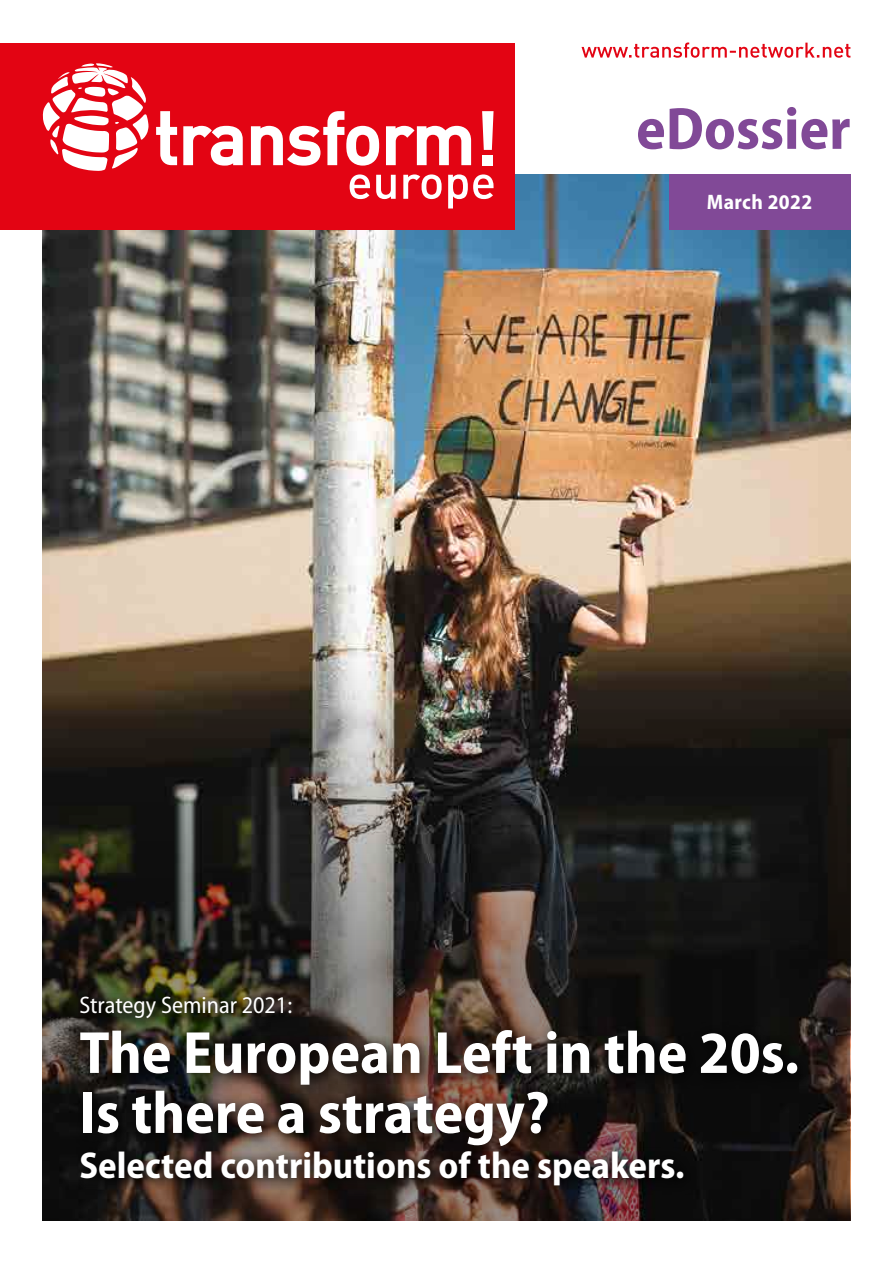
<style>
.page{position:relative;width:893px;height:1263px;background:#fff}
.page>*{position:absolute;margin:0;border:0;box-sizing:border-box;transform-origin:0 0}
.C_Heading{font:700 semi-condensed 60px/60px "Myriad Pro";color:#fff}
.t1{font:700 semi-condensed 60px "Myriad Pro";color:#814997}
.C_Subtitle{font:700 semi-condensed 37.5px "Myriad Pro";color:#fff}
.C_Name{font:semi-condensed 24px "Myriad Pro";color:#fff}
.t2{font:700 semi-condensed 21px "Myriad Pro";letter-spacing:.02em;color:#fff}
</style>
<div class="page">
<div style="left:0;top:43px;width:514px;height:186px;background:#e30413"></div>
<svg style="left:43px;top:63px;width:105px;height:108px"></svg>
<svg style="left:156px;top:111px;width:21px;height:54px"></svg>
<svg style="left:183px;top:126px;width:60px;height:40px"></svg>
<svg style="left:482px;top:111px;width:12px;height:39px"></svg>
<div style="left:483px;top:155px;width:10px;height:10px;background:#fff"></div>
<svg style="left:386px;top:126px;width:85px;height:39px"></svg>
<svg style="left:251px;top:111px;width:128px;height:55px"></svg>
<svg style="left:581px;top:43px;width:269px;height:15px"></svg>
<img style="left:43px;top:174px;width:807px;height:1046px">
<div style="left:69px;top:986px;width:744px;height:215px;background:#000;opacity:.75"></div>
<div style="left:669px;top:174px;width:181px;height:55px;background:#814997"></div>
<p class="t1" style="left:636px;top:95px;width:216px">eDossier</p>
<p class="t2" style="left:707px;top:190px;width:107px">March 2022</p>
<p class="C_Name" style="left:79px;top:992px;width:214px">Strategy Seminar 2021:</p>
<p class="C_Heading" style="left:79px;top:1023px;width:721px">The European Left in the 20s.<br>Is there a strategy?</p>
<p class="C_Subtitle" style="left:79px;top:1144px;width:606px">Selected contributions of the speakers.</p>
</div>
